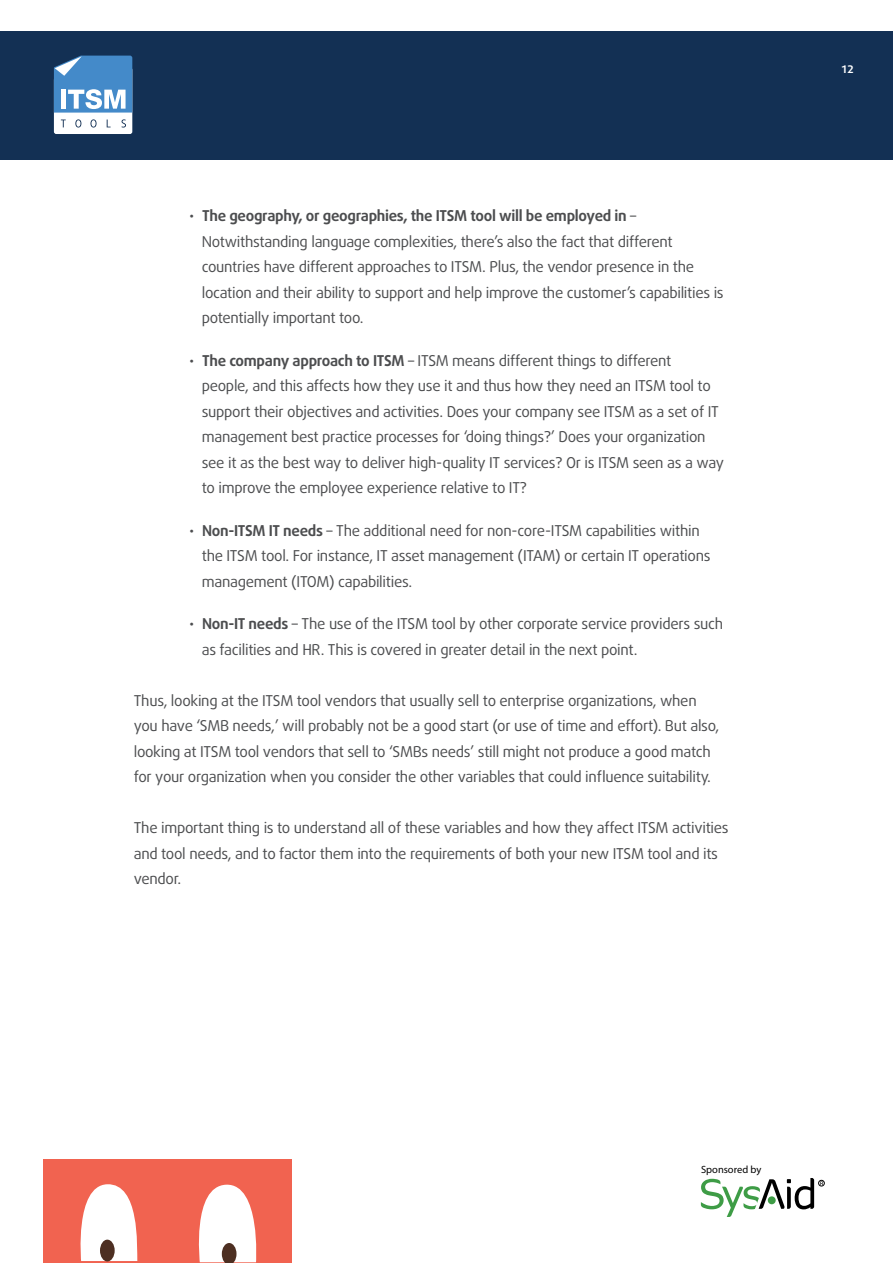
<style>
.page{position:relative;width:893px;height:1263px;background:#fff}
.page>*{position:absolute;margin:0;border:0;box-sizing:border-box;transform-origin:0 0}
.t1{font:15px/25.5px "Daxline Pro";letter-spacing:-.02em;color:#4c4d4f}
.t2{font:10.5px "Myriad Hebrew";color:#000}
.t3{font:700 10.5px "Daxline Pro";color:#fff}
.s1{font-weight:700}
</style>
<div class="page">
<div style="left:0;top:31px;width:893px;height:129px;background:#133054"></div>
<svg style="left:54px;top:56px;width:78px;height:78px"></svg>
<svg style="left:701px;top:1178px;width:123px;height:39px"></svg>
<div style="left:43px;top:1160px;width:249px;height:103px;background:#f16350"></div>
<svg style="left:80px;top:1184px;width:58px;height:77px"></svg>
<div style="left:100px;top:1239px;width:15px;height:22px;background:#4d2f22;border-radius:50%"></div>
<svg style="left:198px;top:1184px;width:59px;height:79px"></svg>
<p class="t1" style="left:202px;top:203px;width:523px;text-indent:-13px">• <span class="s1">The geography, or geographies, the ITSM tool will be employed in</span> – Notwithstanding language complexities, there’s also the fact that different countries have different approaches to ITSM. Plus, the vendor presence in the location and their ability to support and help improve the customer’s capabilities is potentially important too.</p>
<p class="t1" style="left:202px;top:348px;width:524px;text-indent:-13px">• <span class="s1">The company approach to ITSM</span> – ITSM means different things to different<br>people, and this affects how they use it and thus how they need an ITSM tool to support their objectives and activities. Does your company see ITSM as a set of IT management best practice processes for ‘doing things?’ Does your organization see it as the best way to deliver high-quality IT services? Or is ITSM seen as a way to improve the employee experience relative to IT?</p>
<p class="t1" style="left:202px;top:518px;width:510px;text-indent:-13px">• <span class="s1">Non-ITSM IT needs</span> – The additional need for non-core-ITSM capabilities within the ITSM tool. For instance, IT asset management (ITAM) or certain IT operations management (ITOM) capabilities.</p>
<p class="t1" style="left:202px;top:611px;width:523px;text-indent:-13px">• <span class="s1">Non-IT needs</span> – The use of the ITSM tool by other corporate service providers such as facilities and HR. This is covered in greater detail in the next point.</p>
<p class="t1" style="left:134px;top:688px;width:587px">Thus, looking at the ITSM tool vendors that usually sell to enterprise organizations, when you have ‘SMB needs,’ will probably not be a good start (or use of time and effort). But also, looking at ITSM tool vendors that sell to ‘SMBs needs’ still might not produce a good match for your organization when you consider the other variables that could influence suitability.</p>
<p class="t1" style="left:134px;top:815px;width:596px">The important thing is to understand all of these variables and how they affect ITSM activities and tool needs, and to factor them into the requirements of both your new ITSM tool and its vendor.</p>
<p class="t3" style="left:841px;top:62px;width:14px">12</p>
<p class="t2" style="left:701px;top:1164px;width:62px">Sponsored by</p>
</div>
